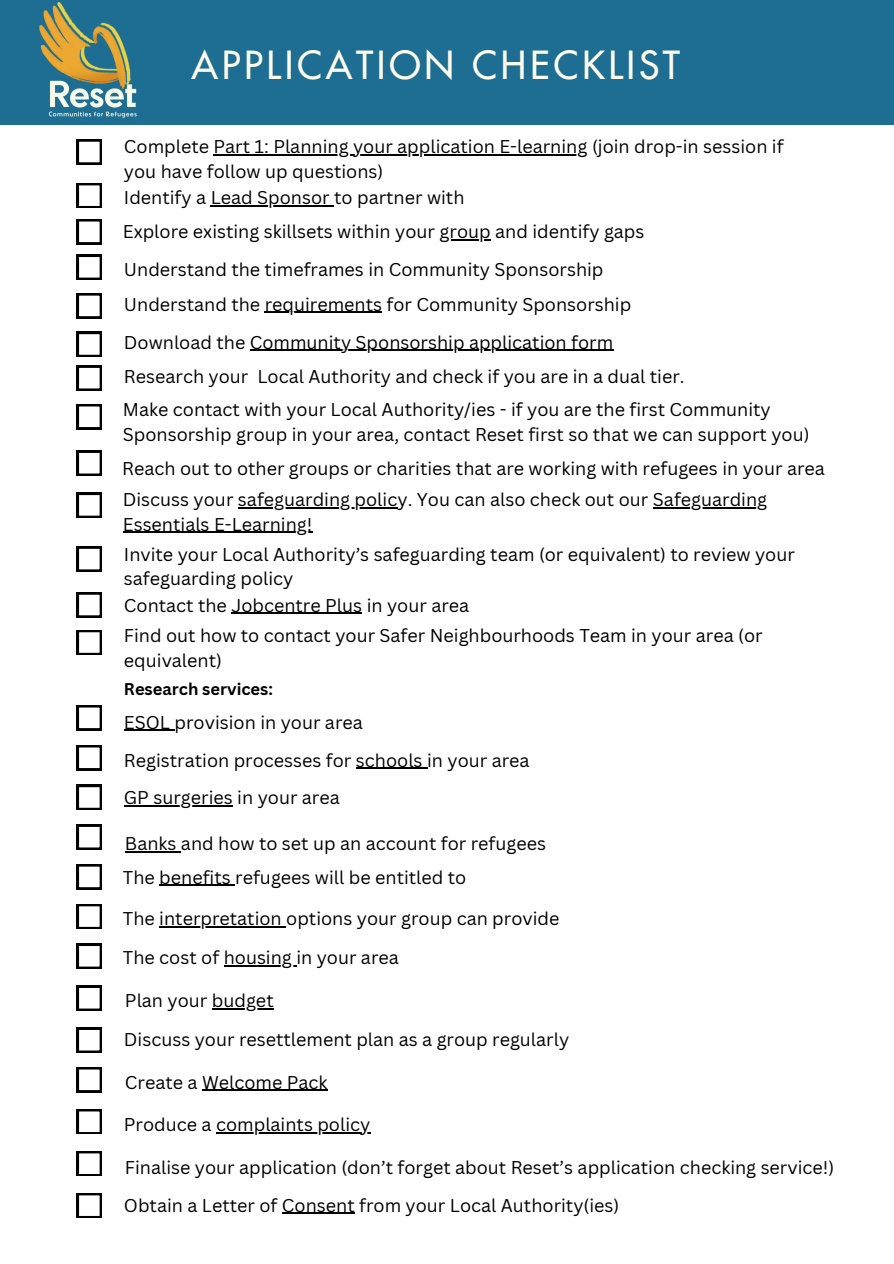
<style>
.page{position:relative;width:894px;height:1264px;background:#fff}
.page>*{position:absolute;margin:0;border:0;box-sizing:border-box;transform-origin:0 0}
.t1{font:37.65px "Futura";letter-spacing:.1em;color:#fcfae9}
.t2{font:18px/24.8px "Canva Sans";color:#000}
.t3{font:700 16.5px "Canva Sans";color:#000}
</style>
<div class="page">
<div style="left:0;top:0;width:893px;height:125px;background:#1e6d93"></div>
<svg style="left:77px;top:139px;width:25px;height:25px"></svg>
<svg style="left:77px;top:183px;width:25px;height:25px"></svg>
<svg style="left:77px;top:745px;width:25px;height:25px"></svg>
<svg style="left:77px;top:705px;width:25px;height:25px"></svg>
<svg style="left:77px;top:630px;width:25px;height:24px"></svg>
<svg style="left:77px;top:592px;width:25px;height:25px"></svg>
<svg style="left:77px;top:546px;width:25px;height:25px"></svg>
<svg style="left:77px;top:493px;width:25px;height:24px"></svg>
<svg style="left:77px;top:450px;width:25px;height:25px"></svg>
<svg style="left:77px;top:404px;width:25px;height:25px"></svg>
<svg style="left:77px;top:365px;width:25px;height:25px"></svg>
<svg style="left:77px;top:332px;width:25px;height:25px"></svg>
<svg style="left:77px;top:293px;width:25px;height:25px"></svg>
<svg style="left:77px;top:255px;width:25px;height:24px"></svg>
<svg style="left:77px;top:219px;width:25px;height:25px"></svg>
<svg style="left:77px;top:904px;width:25px;height:24px"></svg>
<svg style="left:77px;top:864px;width:25px;height:25px"></svg>
<svg style="left:77px;top:785px;width:25px;height:24px"></svg>
<svg style="left:77px;top:824px;width:25px;height:25px"></svg>
<svg style="left:77px;top:943px;width:25px;height:25px"></svg>
<svg style="left:77px;top:985px;width:25px;height:25px"></svg>
<svg style="left:77px;top:1027px;width:25px;height:25px"></svg>
<svg style="left:77px;top:1067px;width:25px;height:24px"></svg>
<svg style="left:77px;top:1109px;width:25px;height:24px"></svg>
<svg style="left:77px;top:1151px;width:25px;height:24px"></svg>
<svg style="left:77px;top:1193px;width:25px;height:24px"></svg>
<img style="left:39px;top:3px;width:98px;height:115px">
<hr style="left:213px;top:154px;width:374px;height:1px;background:#000">
<hr style="left:211px;top:205px;width:123px;height:2px;background:#000">
<hr style="left:439px;top:239px;width:51px;height:1px;background:#000">
<hr style="left:264px;top:312px;width:118px;height:1px;background:#000">
<hr style="left:250px;top:350px;width:363px;height:1px;background:#000">
<hr style="left:238px;top:507px;width:159px;height:1px;background:#000">
<hr style="left:652px;top:507px;width:115px;height:1px;background:#000">
<hr style="left:123px;top:531px;width:189px;height:2px;background:#000">
<hr style="left:231px;top:613px;width:131px;height:1px;background:#000">
<hr style="left:124px;top:729px;width:50px;height:1px;background:#000">
<hr style="left:125px;top:851px;width:56px;height:1px;background:#000">
<hr style="left:356px;top:767px;width:71px;height:1px;background:#000">
<hr style="left:124px;top:805px;width:109px;height:1px;background:#000">
<hr style="left:159px;top:884px;width:76px;height:1px;background:#000">
<hr style="left:159px;top:926px;width:127px;height:1px;background:#000">
<hr style="left:224px;top:965px;width:72px;height:1px;background:#000">
<hr style="left:212px;top:1008px;width:62px;height:1px;background:#000">
<hr style="left:202px;top:1089px;width:125px;height:1px;background:#000">
<hr style="left:216px;top:1132px;width:154px;height:1px;background:#000">
<hr style="left:282px;top:1212px;width:72px;height:1px;background:#000">
<p class="t1" style="left:191px;top:41px;width:490px">APPLICATION CHECKLIST</p>
<p class="t2" style="left:124px;top:133px;width:661px">Complete Part 1: Planning your application E-learning (join drop-in session if you have follow up questions)</p>
<p class="t2" style="left:124px;top:185px;width:342px">Identify a Lead Sponsor to partner with</p>
<p class="t2" style="left:123px;top:219px;width:523px">Explore existing skillsets within your group and identify gaps</p>
<p class="t2" style="left:124px;top:257px;width:481px">Understand the timeframes in Community Sponsorship</p>
<p class="t2" style="left:124px;top:291px;width:508px">Understand the requirements for Community Sponsorship</p>
<p class="t2" style="left:124px;top:329px;width:490px">Download the Community Sponsorship application form</p>
<p class="t2" style="left:124px;top:363px;width:562px">Research your Local Authority and check if you are in a dual tier.</p>
<p class="t2" style="left:123px;top:397px;width:688px">Make contact with your Local Authority/ies - if you are the first Community<br>Sponsorship group in your area, contact Reset first so that we can support you)</p>
<p class="t2" style="left:122px;top:455px;width:704px">Reach out to other groups or charities that are working with refugees in your area</p>
<p class="t2" style="left:123px;top:486px;width:645px">Discuss your safeguarding policy. You can also check out our Safeguarding<br>Essentials E-Learning!</p>
<p class="t2" style="left:124px;top:541px;width:672px">Invite your Local Authority’s safeguarding team (or equivalent) to review your safeguarding policy</p>
<p class="t2" style="left:124px;top:592px;width:346px">Contact the Jobcentre Plus in your area</p>
<p class="t2" style="left:124px;top:623px;width:640px">Find out how to contact your Safer Neighbourhoods Team in your area (or equivalent)</p>
<p class="t3" style="left:124px;top:677px;width:150px">Research services:</p>
<p class="t2" style="left:124px;top:709px;width:240px">ESOL provision in your area</p>
<p class="t2" style="left:124px;top:747px;width:407px">Registration processes for schools in your area</p>
<p class="t2" style="left:124px;top:784px;width:217px">GP surgeries in your area</p>
<p class="t2" style="left:125px;top:830px;width:422px">Banks and how to set up an account for refugees</p>
<p class="t2" style="left:123px;top:864px;width:345px">The benefits refugees will be entitled to</p>
<p class="t2" style="left:123px;top:906px;width:438px">The interpretation options your group can provide</p>
<p class="t2" style="left:123px;top:945px;width:277px">The cost of housing in your area</p>
<p class="t2" style="left:125px;top:987px;width:150px">Plan your budget</p>
<p class="t2" style="left:124px;top:1026px;width:446px">Discuss your resettlement plan as a group regularly</p>
<p class="t2" style="left:125px;top:1069px;width:204px">Create a Welcome Pack</p>
<p class="t2" style="left:124px;top:1111px;width:248px">Produce a complaints policy</p>
<p class="t2" style="left:125px;top:1154px;width:710px">Finalise your application (don’t forget about Reset’s application checking service!)</p>
<p class="t2" style="left:124px;top:1192px;width:497px">Obtain a Letter of Consent from your Local Authority(ies)</p>
</div>
